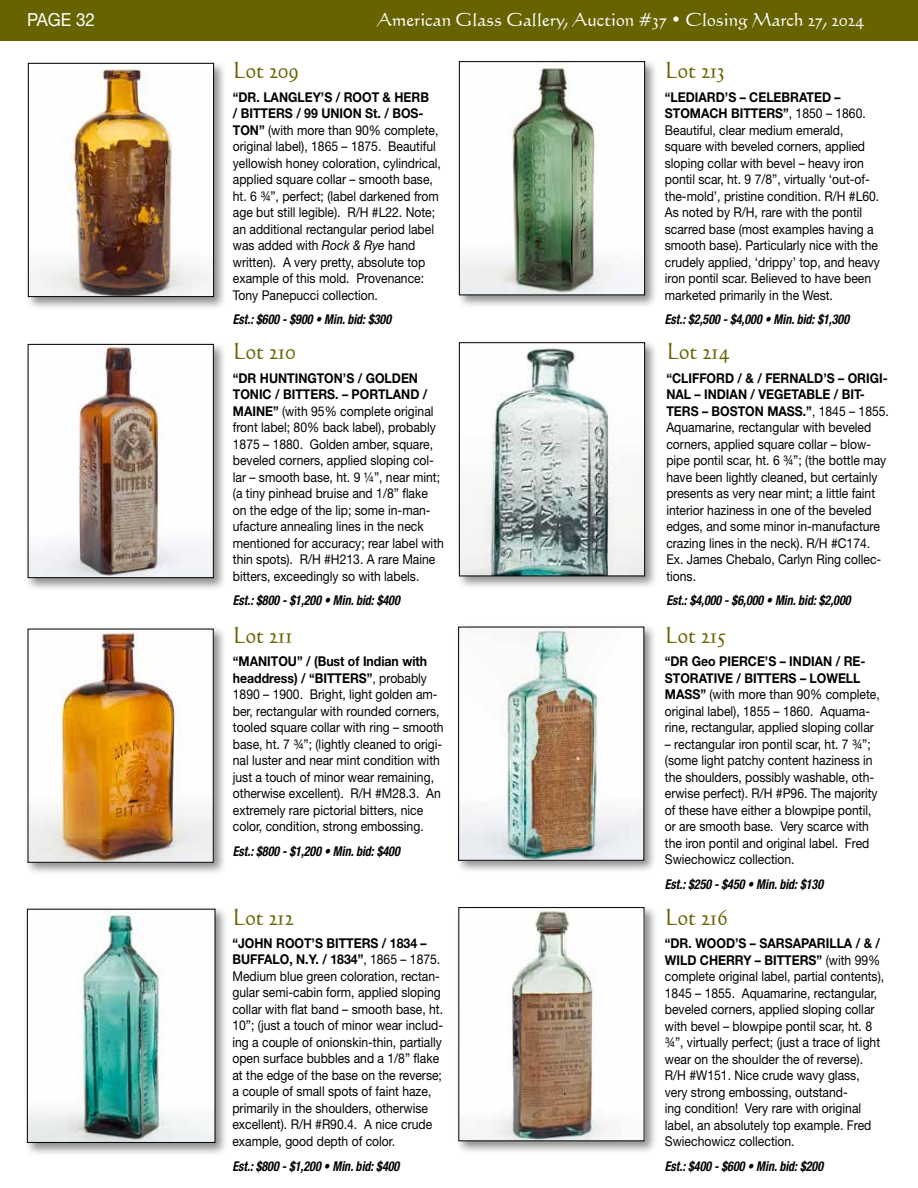
<style>
.page{position:relative;width:918px;height:1188px;background:#fff}
.page>*{position:absolute;margin:0;border:0;box-sizing:border-box;transform-origin:0 0}
.t1{font:22.5px "Calligraphic 421 BT Roman B";color:#676300;scale:.95 1}
.t2{font:18px "Calligraphic 421 BT Roman B";color:#fff}
.t3{font:18px "Helvetica Neue LT Std";color:#fff;scale:.95 1}
.t4{font:13.5px/16.5px "Helvetica Neue LT Std";color:#000;scale:.9 1}
.t5{font:italic 700 condensed 13.5px "Helvetica Neue LT Std";color:#000;scale:.89 1}
.s1{font-weight:700}
.s2{font-style:italic}
</style>
<div class="page">
<div style="left:456px;top:58px;width:202px;height:251px;background:#000;opacity:.45"></div>
<img style="left:461px;top:63px;width:182px;height:230px">
<div style="left:459px;top:61px;width:186px;height:234px;border:1px solid #000"></div>
<div style="left:456px;top:339px;width:202px;height:251px;background:#000;opacity:.45"></div>
<img style="left:461px;top:344px;width:182px;height:230px">
<div style="left:459px;top:342px;width:186px;height:234px;border:1px solid #000"></div>
<div style="left:0;top:0;width:918px;height:40px;background:#676300"></div>
<div style="left:25px;top:60px;width:202px;height:250px;background:#000;opacity:.45"></div>
<img style="left:30px;top:65px;width:182px;height:230px">
<div style="left:28px;top:63px;width:186px;height:234px;border:1px solid #000"></div>
<div style="left:25px;top:341px;width:202px;height:250px;background:#000;opacity:.45"></div>
<img style="left:30px;top:346px;width:182px;height:230px">
<div style="left:28px;top:344px;width:186px;height:234px;border:1px solid #000"></div>
<div style="left:24px;top:626px;width:203px;height:250px;background:#000;opacity:.45"></div>
<img style="left:30px;top:631px;width:182px;height:230px">
<div style="left:28px;top:629px;width:186px;height:234px;border:1px solid #000"></div>
<div style="left:24px;top:906px;width:205px;height:250px;background:#000;opacity:.45"></div>
<img style="left:29px;top:911px;width:184px;height:230px">
<div style="left:27px;top:909px;width:188px;height:234px;border:1px solid #000"></div>
<div style="left:455px;top:624px;width:203px;height:250px;background:#000;opacity:.45"></div>
<img style="left:460px;top:629px;width:182px;height:230px">
<div style="left:458px;top:627px;width:186px;height:234px;border:1px solid #000"></div>
<div style="left:455px;top:904px;width:203px;height:251px;background:#000;opacity:.45"></div>
<img style="left:460px;top:909px;width:182px;height:230px">
<h2 class="t3" style="left:27px;top:9px;width:73px">PAGE 32</h2>
<h2 class="t2" style="left:377px;top:8px;width:488px">American Glass Gallery, Auction #37 • Closing March 27, 2024</h2>
<h1 class="t1" style="left:233px;top:56px;width:71px">Lot 209</h1>
<p class="t4" style="left:233px;top:88px;width:233px"><span class="s1">“DR. LANGLEY’S / ROOT &amp; HERB<br>/ BITTERS / 99 UNION St. / BOS-TON”</span> (with more than 90% complete, original label), 1865 – 1875. Beautiful yellowish honey coloration, cylindrical, applied square collar – smooth base, ht. 6 ¾”, perfect; (label darkened from age but still legible). R/H #L22. Note; an additional rectangular period label was added with <span class="s2">Rock &amp; Rye</span> hand written). A very pretty, absolute top example of this mold. Provenance:<br>Tony Panepucci collection.</p>
<p class="t5" style="left:233px;top:311px;width:179px">Est.: $600 - $900 • Min. bid: $300</p>
<h1 class="t1" style="left:233px;top:337px;width:68px">Lot 210</h1>
<p class="t4" style="left:233px;top:369px;width:236px"><span class="s1">“DR HUNTINGTON’S / GOLDEN TONIC / BITTERS. – PORTLAND / MAINE”</span> (with 95% complete original front label; 80% back label), probably 1875 – 1880. Golden amber, square, beveled corners, applied sloping col&shy;lar – smooth base, ht. 9 ¼”, near mint; (a tiny pinhead bruise and 1/8” flake on the edge of the lip; some in-man&shy;ufacture annealing lines in the neck mentioned for accuracy; rear label with thin spots). R/H #H213. A rare Maine bitters, exceedingly so with labels.</p>
<p class="t5" style="left:233px;top:592px;width:189px">Est.: $800 - $1,200 • Min. bid: $400</p>
<h1 class="t1" style="left:233px;top:620px;width:64px">Lot 211</h1>
<p class="t4" style="left:233px;top:653px;width:236px"><span class="s1">“MANITOU” / (Bust of Indian with headdress) / “BITTERS”</span>, probably 1890 – 1900. Bright, light golden am&shy;ber, rectangular with rounded corners, tooled square collar with ring – smooth base, ht. 7 ¾”; (lightly cleaned to origi&shy;nal luster and near mint condition with just a touch of minor wear remaining, otherwise excellent). R/H #M28.3. An extremely rare pictorial bitters, nice color, condition, strong embossing.</p>
<p class="t5" style="left:233px;top:843px;width:189px">Est.: $800 - $1,200 • Min. bid: $400</p>
<h1 class="t1" style="left:232px;top:902px;width:66px">Lot 212</h1>
<p class="t4" style="left:232px;top:935px;width:236px"><span class="s1">“JOHN ROOT’S BITTERS / 1834 – BUFFALO, N.Y. / 1834”</span>, 1865 – 1875.<br>Medium blue green coloration, rectan&shy;gular semi-cabin form, applied sloping collar with flat band – smooth base, ht.<br>10”; (just a touch of minor wear includ&shy;ing a couple of onionskin-thin, partially open surface bubbles and a 1/8” flake at the edge of the base on the reverse; a couple of small spots of faint haze, primarily in the shoulders, otherwise excellent). R/H #R90.4. A nice crude example, good depth of color.</p>
<p class="t5" style="left:232px;top:1158px;width:189px">Est.: $800 - $1,200 • Min. bid: $400</p>
<h1 class="t1" style="left:665px;top:56px;width:65px">Lot 213</h1>
<p class="t4" style="left:665px;top:88px;width:241px"><span class="s1">“LEDIARD’S – CELEBRATED – STOMACH BITTERS”</span>, 1850 – 1860.<br>Beautiful, clear medium emerald, square with beveled corners, applied sloping collar with bevel – heavy iron pontil scar, ht. 9 7/8”, virtually ‘out-of&shy;the-mold’, pristine condition. R/H #L60.<br>As noted by R/H, rare with the pontil scarred base (most examples having a smooth base). Particularly nice with the crudely applied, ‘drippy’ top, and heavy iron pontil scar. Believed to have been marketed primarily in the West.</p>
<p class="t5" style="left:665px;top:311px;width:209px">Est.: $2,500 - $4,000 • Min. bid: $1,300</p>
<h1 class="t1" style="left:666px;top:337px;width:68px">Lot 214</h1>
<p class="t4" style="left:666px;top:369px;width:249px"><span class="s1">“CLIFFORD / &amp; / FERNALD’S – ORIGI-NAL – INDIAN / VEGETABLE / BIT-TERS – BOSTON MASS.”</span>, 1845 – 1855.<br>Aquamarine, rectangular with beveled corners, applied square collar – blow&shy;pipe pontil scar, ht. 6 ¾”; (the bottle may have been lightly cleaned, but certainly presents as very near mint; a little faint interior haziness in one of the beveled edges, and some minor in-manufacture crazing lines in the neck). R/H #C174.<br>Ex. James Chebalo, Carlyn Ring collec&shy;tions.</p>
<p class="t5" style="left:666px;top:592px;width:209px">Est.: $4,000 - $6,000 • Min. bid: $2,000</p>
<h1 class="t1" style="left:665px;top:620px;width:65px">Lot 215</h1>
<p class="t4" style="left:665px;top:653px;width:240px"><span class="s1">“DR Geo PIERCE’S – INDIAN / RE-STORATIVE / BITTERS – LOWELL MASS”</span> (with more than 90% complete, original label), 1855 – 1860. Aquama&shy;rine, rectangular, applied sloping collar</p>
<p class="t4" style="left:665px;top:735px;width:238px">– rectangular iron pontil scar, ht. 7 ¾”; (some light patchy content haziness in the shoulders, possibly washable, oth&shy;erwise perfect). R/H #P96. The majority of these have either a blowpipe pontil, or are smooth base. Very scarce with the iron pontil and original label. Fred Swiechowicz collection.</p>
<p class="t5" style="left:665px;top:876px;width:179px">Est.: $250 - $450 • Min. bid: $130</p>
<h1 class="t1" style="left:665px;top:903px;width:68px">Lot 216</h1>
<p class="t4" style="left:665px;top:935px;width:245px"><span class="s1">“DR. WOOD’S – SARSAPARILLA / &amp; / WILD CHERRY – BITTERS”</span> (with 99% complete original label, partial contents), 1845 – 1855. Aquamarine, rectangular, beveled corners, applied sloping collar with bevel – blowpipe pontil scar, ht. 8 ¾”, virtually perfect; (just a trace of light wear on the shoulder the of reverse).<br>R/H #W151. Nice crude wavy glass, very strong embossing, outstand-<br>ing condition! Very rare with original label, an absolutely top example. Fred Swiechowicz collection.</p>
<p class="t5" style="left:665px;top:1158px;width:179px">Est.: $400 - $600 • Min. bid: $200</p>
</div>
